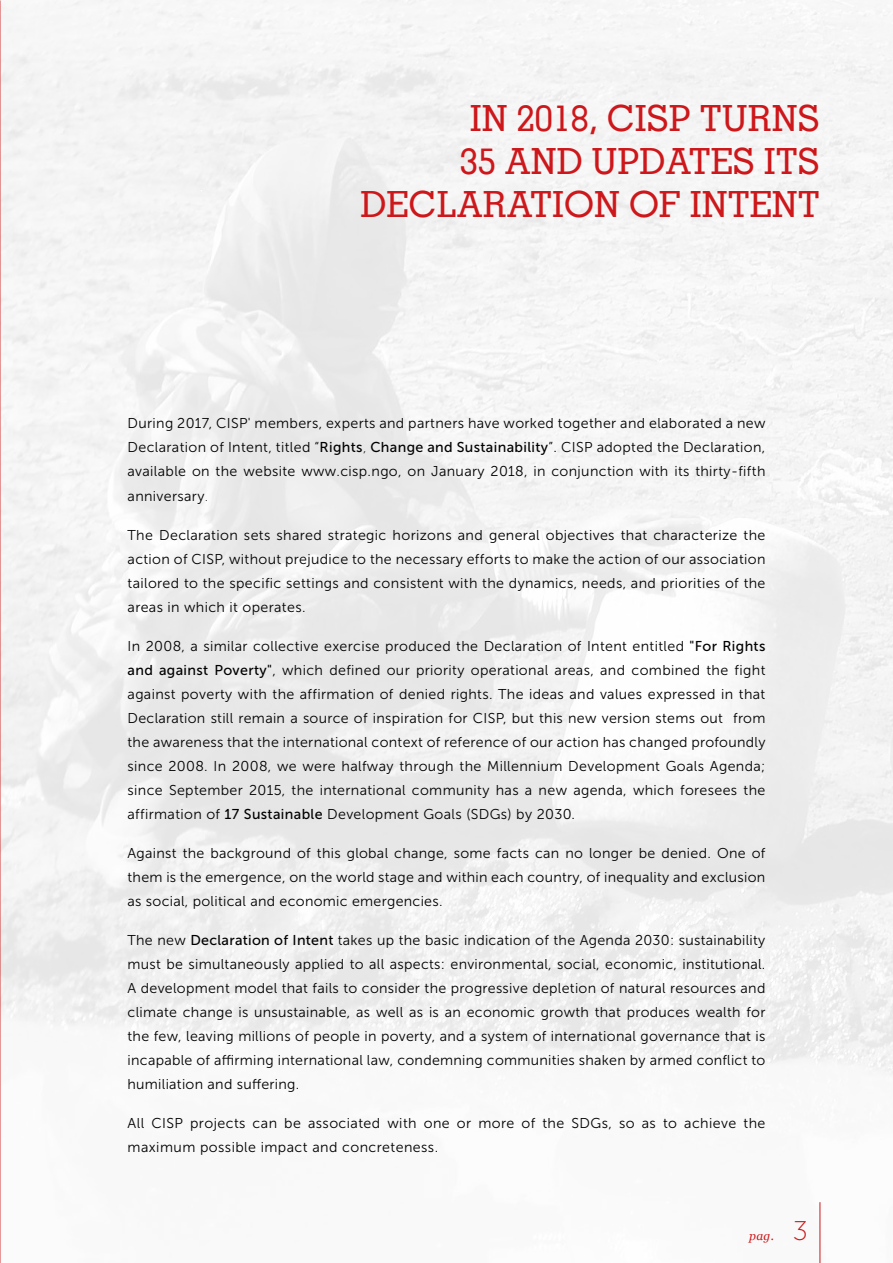
<style>
.page{position:relative;width:893px;height:1263px;background:#fff}
.page>*{position:absolute;margin:0;border:0;box-sizing:border-box;transform-origin:0 0}
.t1{font:500 36px/43.2px "Memphis";color:#cd171a;text-align:right}
.t2{font:27px "Museo Sans 100";color:#cd171a}
.t3{font:14.25px/24px "Museo Sans 300";letter-spacing:.025em;color:#000;text-align:justify}
.t4{font:italic 12px "Georgia";color:#cd171a}
.s1{font-family:"Museo Sans 500"}
.s2{font-family:"Museo Sans 100"}
</style>
<div class="page">
<div style="left:0;top:0;width:893px;height:1263px;background:linear-gradient(to right,#f1f1f1,#f4f4f4)"></div>
<hr style="left:820px;top:1202px;width:1px;height:61px;background:#cd171a">
<h1 class="t1" style="left:361px;top:95px;width:461px">IN 2018, CISP TURNS<br>35 AND UPDATES ITS<br>DECLARATION OF INTENT</h1>
<p class="t3" style="left:128px;top:412px;width:639px">During 2017, CISP' members, experts and partners have worked together and elaborated a new Declaration of Intent, titled “<span class="s1">Rights</span><span class="s2">,</span> <span class="s1">Change and Sustainability</span>”. CISP adopted the Declaration, available on the website www.cisp.ngo, on January 2018, in conjunction with its thirty-fifth anniversary<span class="s2">.</span></p>
<p class="t3" style="left:128px;top:523px;width:639px">The Declaration sets shared strategic horizons and general objectives that characterize the action of CISP, without prejudice to the necessary efforts to make the action of our association tailored to the specific settings and consistent with the dynamics, needs, and priorities of the areas in which it operates.</p>
<p class="t3" style="left:128px;top:634px;width:639px">In 2008, a similar collective exercise produced the Declaration of Intent entitled <span class="s1">"For Rights and against Poverty"</span>, which defined our priority operational areas, and combined the fight against poverty with the affirmation of denied rights. The ideas and values expressed in that Declaration still remain a source of inspiration for CISP, but this new version stems out from the awareness that the international context of reference of our action has changed profoundly since 2008. In 2008, we were halfway through the Millennium Development Goals Agenda; since September 2015, the international community has a new agenda, which foresees the affirmation of <span class="s1">17 Sustainable</span> Development Goals (SDGs) by 2030.</p>
<p class="t3" style="left:128px;top:841px;width:639px">Against the background of this global change, some facts can no longer be denied. One of them is the emergence, on the world stage and within each country, of inequality and exclusion as social, political and economic emergencies.</p>
<p class="t3" style="left:128px;top:928px;width:639px">The new <span class="s1">Declaration of Intent</span> takes up the basic indication of the Agenda 2030: sustainability must be simultaneously applied to all aspects: environmental, social, economic, institutional.<br>A development model that fails to consider the progressive depletion of natural resources and climate change is unsustainable, as well as is an economic growth that produces wealth for the few, leaving millions of people in poverty, and a system of international governance that is incapable of affirming international law, condemning communities shaken by armed conflict to humiliation and suffering.</p>
<p class="t3" style="left:128px;top:1111px;width:639px">All CISP projects can be associated with one or more of the SDGs, so as to achieve the maximum possible impact and concreteness.</p>
<p class="t4" style="left:749px;top:1227px;width:26px">pag.</p>
<h2 class="t2" style="left:793px;top:1216px;width:17px">3</h2>
</div>
